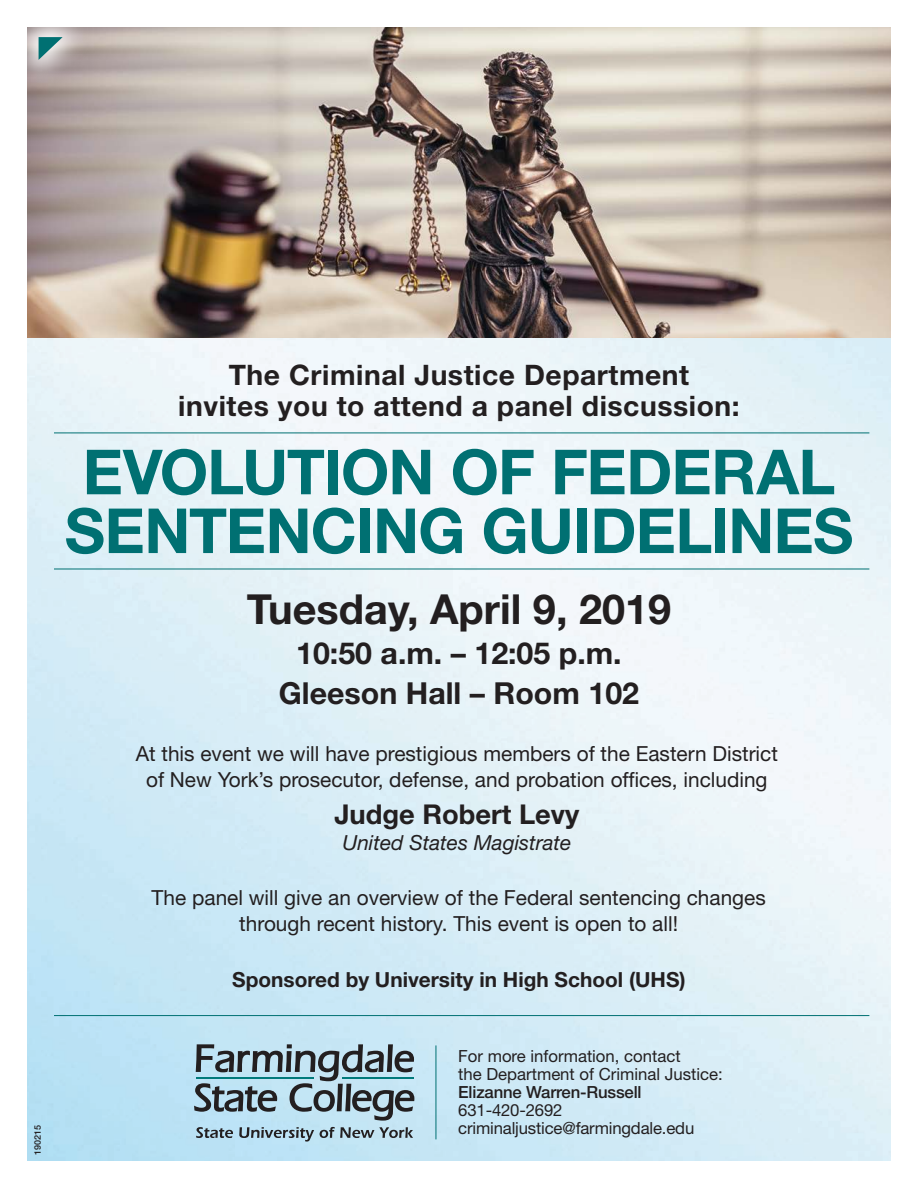
<style>
.page{position:relative;width:918px;height:1188px;background:#fff}
.page>*{position:absolute;margin:0;border:0;box-sizing:border-box;transform-origin:0 0}
.t1{font:700 62.25px/58.8px "Helvetica Neue LT Std";letter-spacing:-.015em;color:#007072}
.t2{font:700 41.4px "Helvetica Neue LT Std";color:#231f20}
.t3{font:700 30.3px/40.2px "Helvetica Neue LT Std";color:#231f20;text-align:center}
.t4{font:700 28.2px "Helvetica Neue LT Std";letter-spacing:.02em;color:#231f20}
.t5{font:700 27.3px "Helvetica Neue LT Std";color:#231f20}
.t6{font:20.85px/26px "Helvetica Neue LT Std";color:#231f20;text-align:center}
.t7{font:700 20.85px "Helvetica Neue LT Std";color:#231f20}
.t8{font:italic 20.85px "Helvetica Neue LT Std";color:#231f20}
.t9{font:16.8px/18px "Helvetica Neue LT Std";color:#231f20}
.t10{font:500 16.8px "Helvetica Neue LT Std";letter-spacing:-.01em;color:#231f20}
.t11{font:500 9px "Helvetica Neue LT Std";color:#231f20}
</style>
<div class="page">
<img style="left:27px;top:338px;width:864px;height:823px">
<hr style="left:54px;top:569px;width:815px;height:1px;background:#007072">
<hr style="left:54px;top:433px;width:815px;height:1px;background:#007072">
<hr style="left:54px;top:1015px;width:815px;height:1px;background:#007072">
<hr style="left:436px;top:1045px;width:1px;height:94px;background:#007072">
<svg style="left:194px;top:1044px;width:220px;height:77px;background:#8fa7b2"></svg>
<hr style="left:196px;top:1078px;width:118px;height:1px;background:#007a7b">
<hr style="left:342px;top:1078px;width:71px;height:1px;background:#007a7b">
<svg style="left:196px;top:1127px;width:217px;height:15px;background:#96b0bd"></svg>
<img style="left:27px;top:27px;width:864px;height:311px">
<svg style="left:27px;top:27px;width:65px;height:62px;background:#b8acaa"></svg>
<svg style="left:39px;top:37px;width:24px;height:23px"></svg>
<p class="t11" style="left:32px;top:1155px;width:32px;rotate:-90deg">190215</p>
<p class="t4" style="left:229px;top:357px;width:462px">The Criminal Justice Department</p>
<p class="t4" style="left:178px;top:389px;width:563px">invites you to attend a panel discussion:</p>
<p class="t1" style="left:65px;top:441px;width:790px">EVOLUTION OF FEDERAL<br>SENTENCING GUIDELINES</p>
<p class="t2" style="left:247px;top:583px;width:426px">Tuesday, April 9, 2019</p>
<p class="t3" style="left:279px;top:632px;width:362px">10:50 a.m. – 12:05 p.m.<br>Gleeson Hall – Room 102</p>
<p class="t6" style="left:136px;top:740px;width:644px">At this event we will have prestigious members of the Eastern District of New York’s prosecutor, defense, and probation offices, including</p>
<p class="t5" style="left:334px;top:798px;width:246px">Judge Robert Levy</p>
<p class="t8" style="left:342px;top:830px;width:231px">United States Magistrate</p>
<p class="t6" style="left:152px;top:884px;width:616px">The panel will give an overview of the Federal sentencing changes through recent history. This event is open to all!</p>
<p class="t7" style="left:232px;top:967px;width:455px">Sponsored by University in High School (UHS)</p>
<p class="t9" style="left:458px;top:1047px;width:266px">For more information, contact<br>the Department of Criminal Justice:</p>
<p class="t10" style="left:458px;top:1082px;width:185px">Elizanne Warren-Russell</p>
<p class="t9" style="left:458px;top:1101px;width:238px">631-420-2692 criminaljustice@farmingdale.edu</p>
</div>
